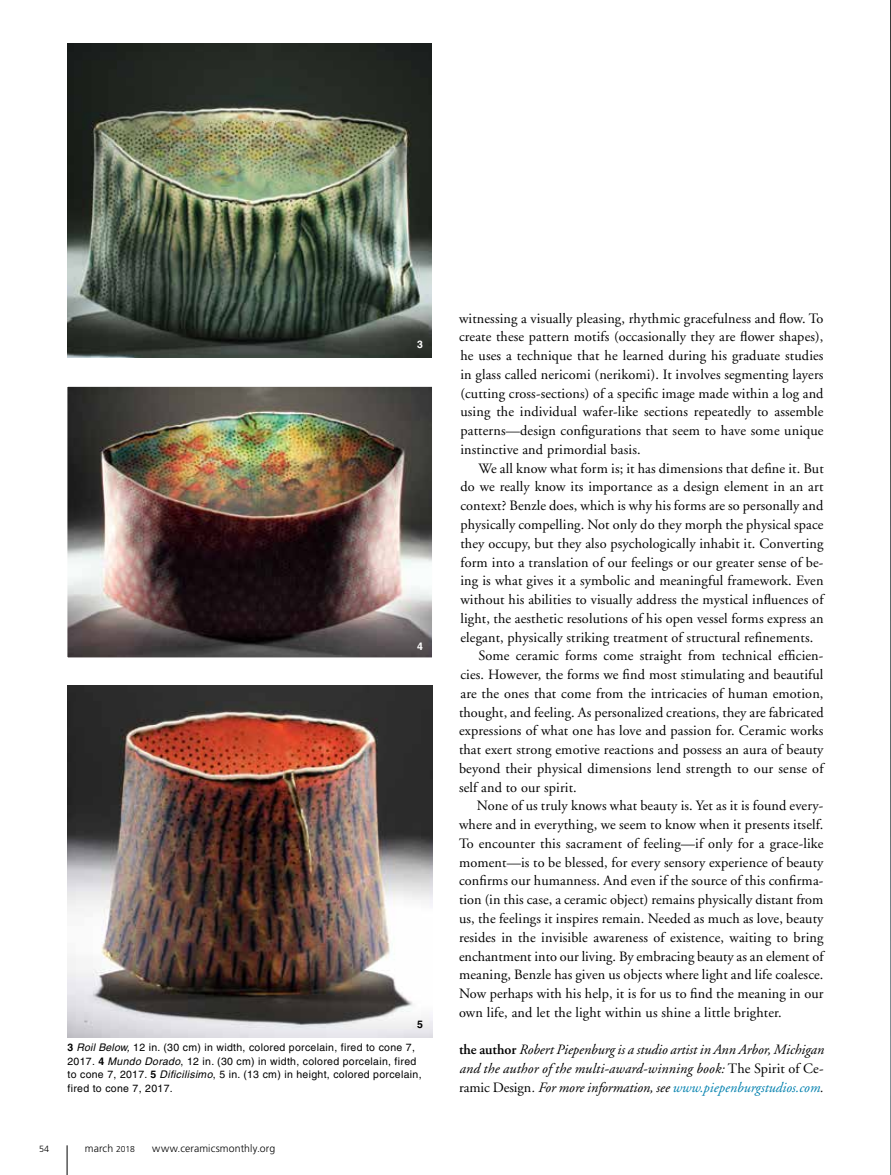
<style>
.page{position:relative;width:891px;height:1175px;background:#fff}
.page>*{position:absolute;margin:0;border:0;box-sizing:border-box;transform-origin:0 0}
.t1{font:14.25px/18.8px "Adobe Garamond";letter-spacing:.01em;color:#000;text-align:justify}
.t2{font:italic 14.25px/18.8px "Adobe Garamond";color:#000;text-align:justify}
.t3{font:10.5px/13.5px "Helvetica";letter-spacing:.03em;color:#000}
.t4{font:300 10.5px "Frutiger";letter-spacing:.01em;color:#000}
.t5{font:700 10.5px "Helvetica";color:#fff}
.t6{font:700 10.5px "Helvetica";color:#000}
.t7{font:300 9px "Frutiger";color:#000}
.s1{font-weight:700}
.s2{font-style:italic}
.s3{font-size:8.55px}
.s4{font-weight:600;font-style:normal}
.s5{font-style:normal}
.s6{color:#0080ae}
</style>
<div class="page">
<svg style="left:67px;top:1145px;width:1px;height:29px"></svg>
<img style="left:68px;top:44px;width:364px;height:313px">
<img style="left:67px;top:386px;width:365px;height:272px">
<img style="left:68px;top:686px;width:364px;height:351px">
<img style="left:890px;top:0;width:1px;height:1174px">
<p class="t5" style="left:417px;top:338px;width:7px">3</p>
<p class="t5" style="left:417px;top:639px;width:7px">4</p>
<p class="t6" style="left:417px;top:1017px;width:7px">5</p>
<p class="t3" style="left:68px;top:1040px;width:356px"><span class="s1">3</span> <span class="s2">Roil Below,</span> 12 in. (30 cm) in width, colored porcelain, fired to cone 7, 2017. <span class="s1">4</span> <span class="s2">Mundo Dorado</span>, 12 in. (30 cm) in width, colored porcelain, fired to cone 7, 2017. <span class="s1">5</span> <span class="s2">Dificilisimo</span>, 5 in. (13 cm) in height, colored porcelain, fired to cone 7, 2017.</p>
<p class="t7" style="left:39px;top:1143px;width:12px">54</p>
<p class="t4" style="left:85px;top:1142px;width:51px">march <span class="s3">2018</span></p>
<p class="t4" style="left:152px;top:1142px;width:125px">www.ceramicsmonthly.org</p>
<p class="t1" style="left:459px;top:309px;width:366px">witnessing a visually pleasing, rhythmic gracefulness and flow. To create these pattern motifs (occasionally they are flower shapes), he uses a technique that he learned during his graduate studies in glass called nericomi (nerikomi). It involves segmenting layers (cutting cross-sections) of a specific image made within a log and using the individual wafer-like sections repeatedly to assemble patterns—design configurations that seem to have some unique instinctive and primordial basis.</p>
<p class="t1" style="left:478px;top:459px;width:347px">We all know what form is; it has dimensions that define it. But</p>
<p class="t1" style="left:460px;top:478px;width:364px">do we really know its importance as a design element in an art</p>
<p class="t1" style="left:460px;top:497px;width:364px">context? Benzle does, which is why his forms are so personally and</p>
<p class="t1" style="left:460px;top:515px;width:365px">physically compelling. Not only do they morph the physical space</p>
<p class="t1" style="left:460px;top:534px;width:365px">they occupy, but they also psychologically inhabit it. Converting</p>
<p class="t1" style="left:460px;top:553px;width:365px">form into a translation of our feelings or our greater sense of be-</p>
<p class="t1" style="left:460px;top:572px;width:365px">ing is what gives it a symbolic and meaningful framework. Even</p>
<p class="t1" style="left:460px;top:590px;width:365px">without his abilities to visually address the mystical influences of</p>
<p class="t1" style="left:460px;top:609px;width:365px">light, the aesthetic resolutions of his open vessel forms express an</p>
<p class="t1" style="left:460px;top:628px;width:354px">elegant, physically striking treatment of structural refinements.</p>
<p class="t1" style="left:478px;top:647px;width:347px">Some ceramic forms come straight from technical efficien-</p>
<p class="t1" style="left:460px;top:665px;width:365px">cies. However, the forms we find most stimulating and beautiful</p>
<p class="t1" style="left:460px;top:684px;width:365px">are the ones that come from the intricacies of human emotion,</p>
<p class="t1" style="left:459px;top:703px;width:366px">thought, and feeling. As personalized creations, they are fabricated</p>
<p class="t1" style="left:459px;top:722px;width:366px">expressions of what one has love and passion for. Ceramic works</p>
<p class="t1" style="left:459px;top:740px;width:366px">that exert strong emotive reactions and possess an aura of beauty</p>
<p class="t1" style="left:459px;top:759px;width:366px">beyond their physical dimensions lend strength to our sense of</p>
<p class="t1" style="left:459px;top:778px;width:119px">self and to our spirit.</p>
<p class="t1" style="left:477px;top:797px;width:348px">None of us truly knows what beauty is. Yet as it is found every-</p>
<p class="t1" style="left:459px;top:815px;width:366px">where and in everything, we seem to know when it presents itself.</p>
<p class="t1" style="left:459px;top:834px;width:366px">To encounter this sacrament of feeling—if only for a grace-like</p>
<p class="t1" style="left:459px;top:853px;width:366px">moment—is to be blessed, for every sensory experience of beauty</p>
<p class="t1" style="left:459px;top:872px;width:366px">confirms our humanness. And even if the source of this confirma-</p>
<p class="t1" style="left:459px;top:890px;width:366px">tion (in this case, a ceramic object) remains physically distant from</p>
<p class="t1" style="left:459px;top:909px;width:366px">us, the feelings it inspires remain. Needed as much as love, beauty</p>
<p class="t1" style="left:459px;top:928px;width:366px">resides in the invisible awareness of existence, waiting to bring</p>
<p class="t1" style="left:459px;top:947px;width:366px">enchantment into our living. By embracing beauty as an element of</p>
<p class="t1" style="left:459px;top:965px;width:366px">meaning, Benzle has given us objects where light and life coalesce.</p>
<p class="t1" style="left:459px;top:984px;width:366px">Now perhaps with his help, it is for us to find the meaning in our</p>
<p class="t1" style="left:459px;top:1003px;width:324px">own life, and let the light within us shine a little brighter.</p>
<p class="t2" style="left:459px;top:1040px;width:366px"><span class="s4">the author</span> Robert Piepenburg is a studio artist in Ann Arbor, Michigan and the author of the multi-award-winning book: <span class="s5">The Spirit of Ce&shy;ramic Design</span>. For more information, see <span class="s6">www.piepenburgstudios.com</span>.</p>
</div>
